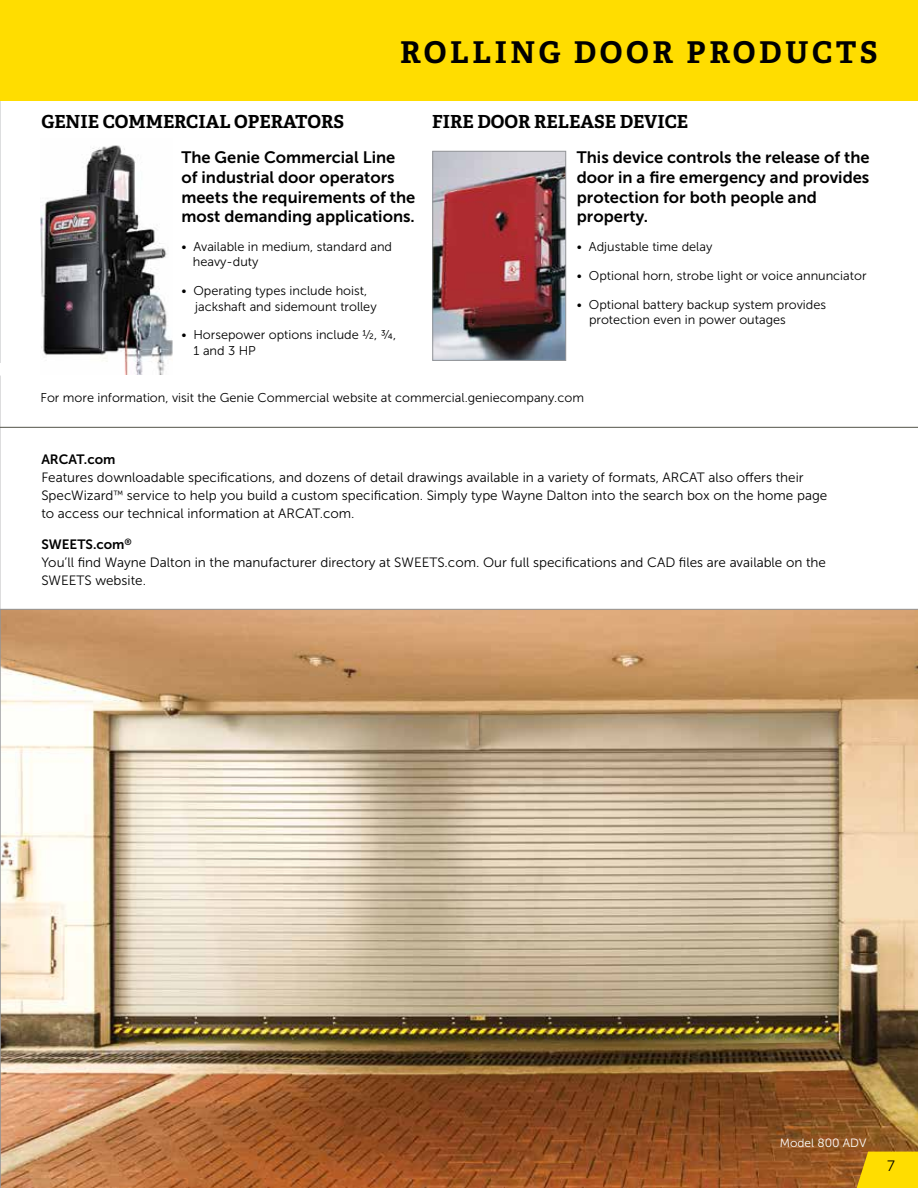
<style>
.page{position:relative;width:918px;height:1188px;background:#fff}
.page>*{position:absolute;margin:0;border:0;box-sizing:border-box;transform-origin:0 0}
.t1{font:700 30px "Adelle PE";letter-spacing:.12em;color:#000}
.t2{font:700 18px "Adelle PE";color:#000}
.t3{font:16.5px/19.8px "Museo Sans 700";color:#000}
.t4{font:15px "Museo Sans 300";color:#000}
.t5{font:13.5px/18px "Museo Sans 300";color:#000}
.t6{font:13.5px "Museo Sans 700";color:#000}
.t7{font:12.75px/15.3px "Museo Sans 300";color:#000}
.t8{font:12px "Museo Sans 300";color:#fff}
.s1{font-size:10.5px}
</style>
<div class="page">
<svg style="left:0;top:100px;width:1px;height:263px"></svg>
<svg style="left:0;top:376px;width:1px;height:233px"></svg>
<img style="left:40px;top:145px;width:133px;height:229px">
<img style="left:435px;top:153px;width:129px;height:206px">
<div style="left:433px;top:151px;width:133px;height:210px;border:1px solid #939598"></div>
<div style="left:0;top:0;width:918px;height:100px;background:#fd0"></div>
<hr style="left:0;top:427px;width:918px;height:1px;background:#525349">
<img style="left:0;top:609px;width:918px;height:579px">
<svg style="left:0;top:926px;width:1px;height:262px"></svg>
<svg style="left:857px;top:1152px;width:61px;height:36px;background:#f6d103"></svg>
<h2 class="t2" style="left:41px;top:109px;width:304px">GENIE COMMERCIAL OPERATORS</h2>
<h1 class="t1" style="left:400px;top:30px;width:479px">ROLLING DOOR PRODUCTS</h1>
<h2 class="t2" style="left:432px;top:109px;width:258px">FIRE DOOR RELEASE DEVICE</h2>
<p class="t3" style="left:181px;top:147px;width:235px">The Genie Commercial Line of industrial door operators meets the requirements of the most demanding applications.</p>
<p class="t7" style="left:193px;top:239px;width:201px;text-indent:-11px">• Available in medium, standard and heavy-duty</p>
<p class="t7" style="left:195px;top:283px;width:183px;text-indent:-14px">• Operating types include hoist, jackshaft and sidemount trolley</p>
<p class="t7" style="left:194px;top:327px;width:204px;text-indent:-12px">• Horsepower options include ½, ¾,<br>1 and 3 HP</p>
<p class="t3" style="left:577px;top:147px;width:294px">This device controls the release of the door in a fire emergency and provides protection for both people and property.</p>
<p class="t7" style="left:577px;top:239px;width:137px">• Adjustable time delay</p>
<p class="t7" style="left:577px;top:268px;width:291px">• Optional horn, strobe light or voice annunciator</p>
<p class="t7" style="left:589px;top:297px;width:239px;text-indent:-12px">• Optional battery backup system provides protection even in power outages</p>
<p class="t7" style="left:40px;top:390px;width:545px">For more information, visit the Genie Commercial website at commercial.geniecompany.com</p>
<p class="t6" style="left:41px;top:451px;width:76px">ARCAT.com</p>
<p class="t5" style="left:41px;top:468px;width:788px">Features downloadable specifications, and dozens of detail drawings available in a variety of formats, ARCAT also offers their<br>SpecWizard<span class="s1">™</span> service to help you build a custom specification. Simply type Wayne Dalton into the search box on the home page to access our technical information at ARCAT.com.</p>
<p class="t6" style="left:41px;top:537px;width:92px">SWEETS.com<sup>®</sup></p>
<p class="t5" style="left:41px;top:554px;width:786px">You’ll find Wayne Dalton in the manufacturer directory at SWEETS.com. Our full specifications and CAD files are available on the<br>SWEETS website.</p>
<p class="t8" style="left:780px;top:1136px;width:88px">Model 800 ADV</p>
<p class="t4" style="left:887px;top:1158px;width:9px">7</p>
</div>
